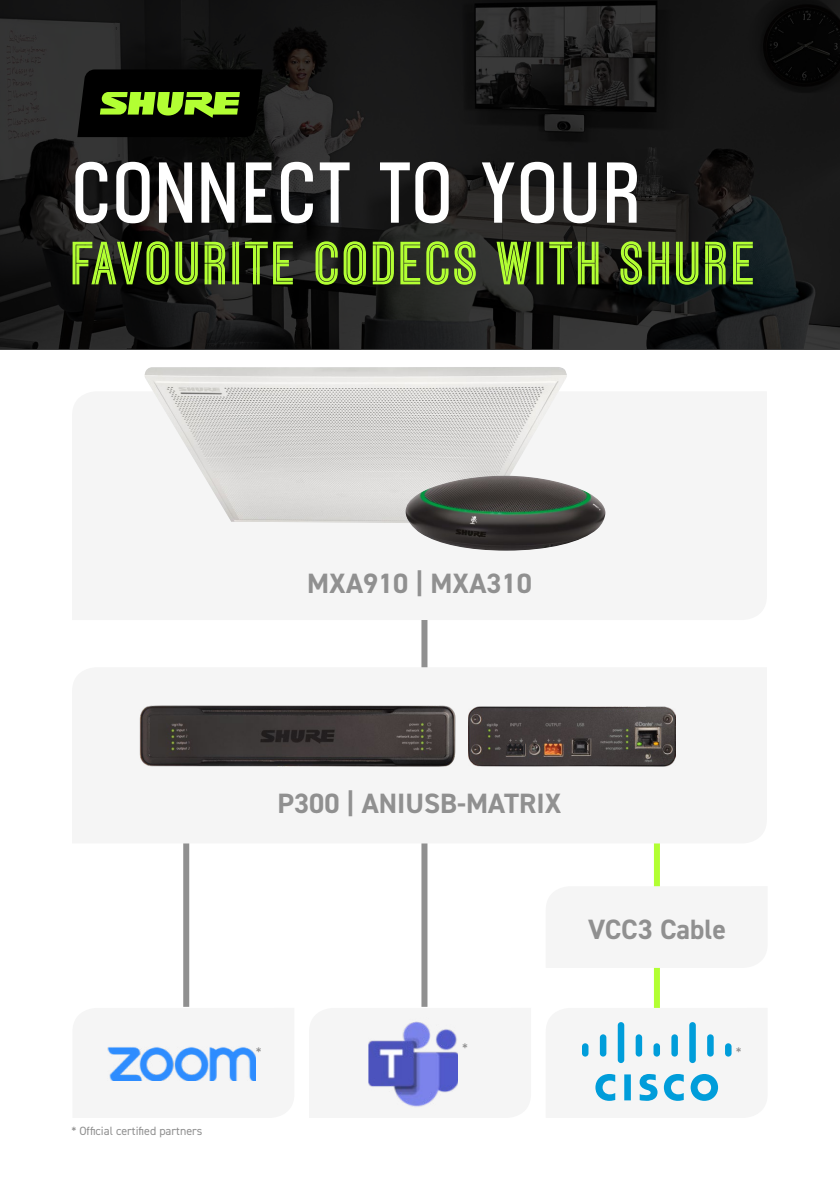
<style>
.page{position:relative;width:840px;height:1191px;background:#fff}
.page>*{position:absolute;margin:0;border:0;box-sizing:border-box;transform-origin:0 0}
.t1{font:700 76px "Ostrich Proper";letter-spacing:.005em;color:#fff}
.t2{font:52px "Ostrich Proper Inline Open";letter-spacing:.055em;color:#b2ff33}
.t3{font:700 28px "DIN2014";color:#909090}
.t4{font:14px "DIN2014";color:#909090}
.t5{font:12px "DIN2014";color:#909090}
</style>
<div class="page">
<svg style="left:421px;top:614px;width:6px;height:67px"></svg>
<div style="left:421px;top:837px;width:6px;height:169px;background:#909090"></div>
<div style="left:183px;top:837px;width:6px;height:169px;background:#909090"></div>
<div style="left:653px;top:837px;width:6px;height:185px;background:#b2ff33"></div>
<svg style="left:107px;top:1046px;width:149px;height:35px"></svg>
<svg style="left:0;top:0;width:839px;height:349px;background:#191919"></svg>
<svg style="left:77px;top:69px;width:185px;height:68px;background:#23320b"></svg>
<svg style="left:582px;top:1007px;width:150px;height:94px"></svg>
<img style="left:107px;top:1046px;width:148px;height:34px">
<img style="left:368px;top:1017px;width:89px;height:91px">
<img style="left:139px;top:704px;width:317px;height:66px">
<img style="left:468px;top:704px;width:207px;height:65px">
<svg style="left:653px;top:886px;width:7px;height:82px"></svg>
<img style="left:144px;top:367px;width:423px;height:157px">
<img style="left:405px;top:476px;width:200px;height:74px">
<h1 class="t1" style="left:72px;top:143px;width:572px">CONNECT TO YOUR</h1>
<h2 class="t2" style="left:72px;top:232px;width:685px">FAVOURITE CODECS WITH SHURE</h2>
<p class="t3" style="left:307px;top:564px;width:226px">MXA910 | MXA310</p>
<p class="t3" style="left:277px;top:785px;width:285px">P300 | ANIUSB-MATRIX</p>
<p class="t3" style="left:587px;top:910px;width:139px">VCC3 Cable</p>
<p class="t5" style="left:71px;top:1123px;width:132px">* Official certified partners</p>
<p class="t4" style="left:462px;top:1039px;width:7px">*</p>
<p class="t4" style="left:256px;top:1043px;width:7px">*</p>
<p class="t4" style="left:735px;top:1043px;width:7px">*</p>
</div>
